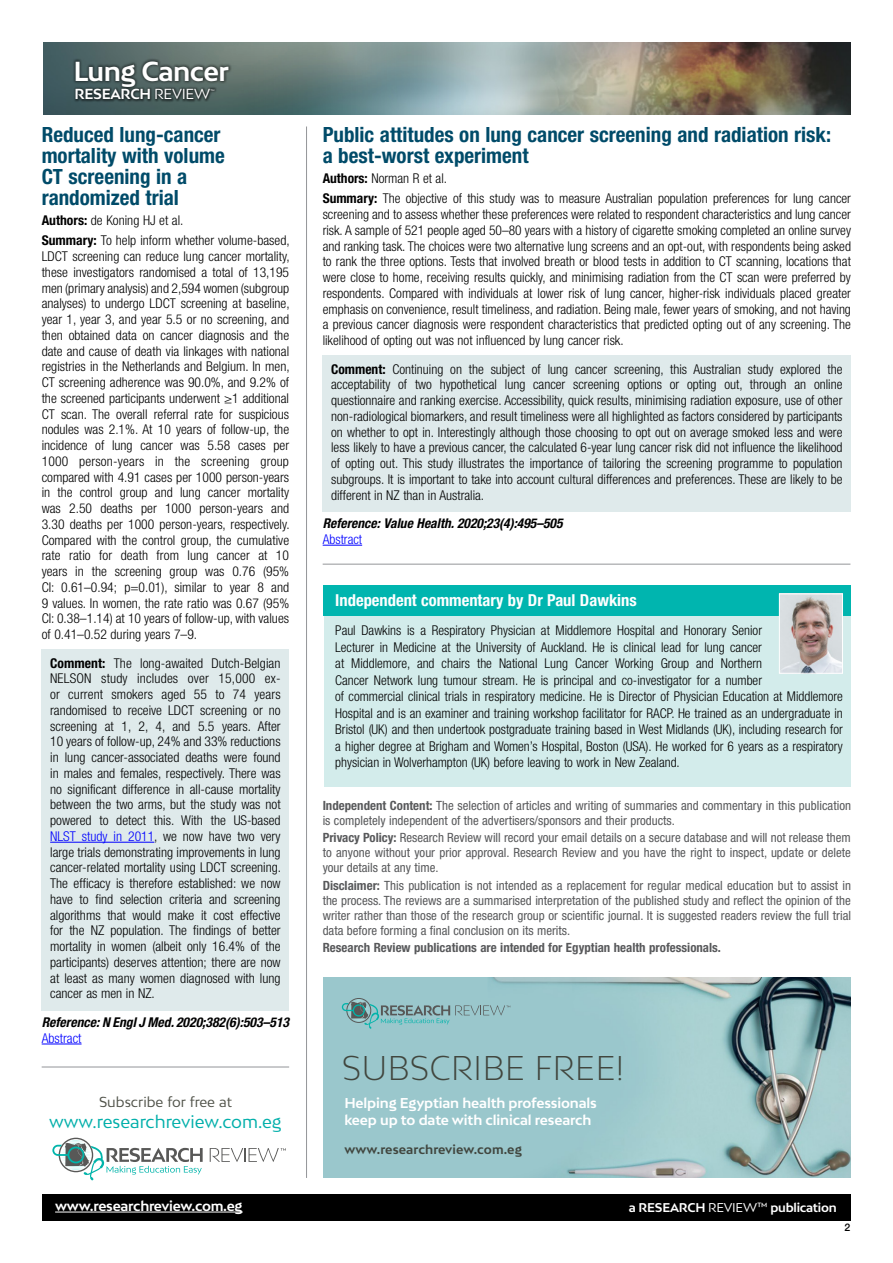
<style>
.page{position:relative;width:893px;height:1263px;background:#fff}
.page>*{position:absolute;margin:0;border:0;box-sizing:border-box;transform-origin:0 0}
.ref{font:300 32.4px "Bw Mitga";color:#41463e}
.t1{font:700 25.95px "Bw Mitga";letter-spacing:-.02em;color:#fff}
.t2{font:700 condensed 21px/21px "Helvetica Neue LT Pro";color:#004b69}
.t3{font:17.1px "Bw Mitga";color:#00afaa}
.t4{font:700 condensed 16.5px "Helvetica Neue LT Pro";color:#fff}
.t5{font:700 13.8px "Bw Mitga";letter-spacing:-.02em;color:#fff}
.t6{font:13.65px "Bw Mitga";color:#51534a}
.t7{font:300 condensed 13.5px/15.8px "Helvetica Neue LT Pro";color:#000;text-align:justify}
.ref-2{font:700 13.5px/16.5px "Bw Mitga";letter-spacing:-.01em;color:#fff}
.t8{font:italic 700 condensed 13.5px "Helvetica Neue LT Pro";color:#000}
.t9{font:300 condensed 13.5px "Helvetica Neue LT Pro";color:#00f}
.t10{font:condensed 12.75px/15px "Helvetica Neue LT Pro";color:#58595b;text-align:justify}
.t11{font:700 condensed 12.75px "Helvetica Neue LT Pro";color:#58595b}
.ref-3{font:700 12.3px "Bw Mitga";letter-spacing:.005em;color:#41463f}
.t12{font:700 12px "Bw Mitga";letter-spacing:-.02em;color:#fff}
.t13{font:500 10.5px "Helvetica Neue LT Pro";color:#000}
.t14{font:4.8px "Bw Mitga";color:#fff}
.s1{font-weight:400}
.s2{font-weight:700}
.s3{color:#00f}
</style>
<div class="page">
<div style="left:42px;top:1194px;width:808px;height:26px;background:#000"></div>
<img style="left:533px;top:43px;width:318px;height:72px">
<img style="left:43px;top:43px;width:490px;height:72px">
<div style="left:72px;top:58px;width:160px;height:32px;background:#000;opacity:.5"></div>
<div style="left:73px;top:86px;width:144px;height:17px;background:#000;opacity:.5"></div>
<hr style="left:55px;top:1212px;width:188px;height:1px;background:#fff">
<hr style="left:306px;top:126px;width:1px;height:1052px;background:#939598">
<div style="left:42px;top:649px;width:247px;height:362px;background:#dfeaeb"></div>
<hr style="left:50px;top:842px;width:104px;height:1px;background:#00f">
<hr style="left:42px;top:1044px;width:40px;height:1px;background:#00f">
<hr style="left:323px;top:564px;width:527px;height:1px;background:#939598">
<hr style="left:42px;top:1066px;width:247px;height:1px;background:#939598">
<div style="left:323px;top:355px;width:528px;height:157px;background:#dfeaeb"></div>
<hr style="left:323px;top:545px;width:39px;height:1px;background:#00f">
<div style="left:324px;top:585px;width:526px;height:202px;background:#d3eceb"></div>
<div style="left:324px;top:585px;width:527px;height:31px;background:#00b5af"></div>
<img style="left:781px;top:596px;width:60px;height:76px">
<div style="left:779px;top:594px;width:64px;height:80px;border:1px solid #fff"></div>
<svg style="left:210px;top:1148px;width:76px;height:14px"></svg>
<svg style="left:52px;top:1138px;width:151px;height:42px"></svg>
<img style="left:323px;top:977px;width:527px;height:201px">
<svg style="left:342px;top:998px;width:168px;height:31px"></svg>
<h2 class="t1" style="left:73px;top:54px;width:157px">Lung Cancer</h2>
<p class="t5" style="left:74px;top:85px;width:137px">RESEARCH <span class="s1">REVIEW</span></p>
<p class="t14" style="left:210px;top:88px;width:6px">™</p>
<p class="t2" style="left:42px;top:124px;width:185px">Reduced lung-cancer mortality with volume<br>CT screening in a randomized trial</p>
<p class="t7" style="left:42px;top:212px;width:143px"><span class="s2">Authors:</span> de Koning HJ et al.</p>
<p class="t7" style="left:42px;top:232px;width:249px"><span class="s2">Summary:</span> To help inform whether volume-based, LDCT screening can reduce lung cancer mortality, these investigators randomised a total of 13,195 men (primary analysis) and 2,594 women (subgroup analyses) to undergo LDCT screening at baseline, year 1, year 3, and year 5.5 or no screening, and then obtained data on cancer diagnosis and the date and cause of death via linkages with national registries in the Netherlands and Belgium. In men, CT screening adherence was 90.0%, and 9.2% of the screened participants underwent ≥1 additional CT scan. The overall referral rate for suspicious nodules was 2.1%. At 10 years of follow-up, the incidence of lung cancer was 5.58 cases per 1000 person-years in the screening group compared with 4.91 cases per 1000 person-years in the control group and lung cancer mortality was 2.50 deaths per 1000 person-years and 3.30 deaths per 1000 person-years, respectively.<br>Compared with the control group, the cumulative rate ratio for death from lung cancer at 10 years in the screening group was 0.76 (95% CI: 0.61–0.94; p=0.01), similar to year 8 and 9 values. In women, the rate ratio was 0.67 (95% CI: 0.38–1.14) at 10 years of follow-up, with values of 0.41–0.52 during years 7–9.</p>
<p class="t7" style="left:50px;top:655px;width:232px"><span class="s2">Comment:</span> The long-awaited Dutch-Belgian NELSON study includes over 15,000 ex&shy;or current smokers aged 55 to 74 years randomised to receive LDCT screening or no screening at 1, 2, 4, and 5.5 years. After 10 years of follow-up, 24% and 33% reductions in lung cancer-associated deaths were found in males and females, respectively. There was no significant difference in all-cause mortality between the two arms, but the study was not powered to detect this. With the US-based <span class="s3">NLST study in 2011</span>, we now have two very large trials demonstrating improvements in lung cancer-related mortality using LDCT screening.<br>The efficacy is therefore established: we now have to find selection criteria and screening algorithms that would make it cost effective for the NZ population. The findings of better mortality in women (albeit only 16.4% of the participants) deserves attention; there are now at least as many women diagnosed with lung cancer as men in NZ.</p>
<p class="t8" style="left:42px;top:1014px;width:249px">Reference: N Engl J Med. 2020;382(6):503–513</p>
<p class="t9" style="left:42px;top:1030px;width:41px">Abstract</p>
<p class="t6" style="left:99px;top:1093px;width:134px">Subscribe for free at</p>
<p class="t3" style="left:49px;top:1110px;width:234px">www.researchreview.com.eg</p>
<p class="ref-2" style="left:55px;top:1197px;width:189px">www.researchreview.com.eg</p>
<p class="t2" style="left:323px;top:124px;width:510px">Public attitudes on lung cancer screening and radiation risk: a best-worst experiment</p>
<p class="t7" style="left:323px;top:170px;width:126px"><span class="s2">Authors:</span> Norman R et al.</p>
<p class="t7" style="left:323px;top:190px;width:530px"><span class="s2">Summary:</span> The objective of this study was to measure Australian population preferences for lung cancer screening and to assess whether these preferences were related to respondent characteristics and lung cancer risk. A sample of 521 people aged 50–80 years with a history of cigarette smoking completed an online survey and ranking task. The choices were two alternative lung screens and an opt-out, with respondents being asked to rank the three options. Tests that involved breath or blood tests in addition to CT scanning, locations that were close to home, receiving results quickly, and minimising radiation from the CT scan were preferred by respondents. Compared with individuals at lower risk of lung cancer, higher-risk individuals placed greater emphasis on convenience, result timeliness, and radiation. Being male, fewer years of smoking, and not having a previous cancer diagnosis were respondent characteristics that predicted opting out of any screening. The likelihood of opting out was not influenced by lung cancer risk.</p>
<p class="t7" style="left:331px;top:361px;width:513px"><span class="s2">Comment:</span> Continuing on the subject of lung cancer screening, this Australian study explored the acceptability of two hypothetical lung cancer screening options or opting out, through an online questionnaire and ranking exercise. Accessibility, quick results, minimising radiation exposure, use of other non-radiological biomarkers, and result timeliness were all highlighted as factors considered by participants on whether to opt in. Interestingly although those choosing to opt out on average smoked less and were less likely to have a previous cancer, the calculated 6-year lung cancer risk did not influence the likelihood of opting out. This study illustrates the importance of tailoring the screening programme to population subgroups. It is important to take into account cultural differences and preferences. These are likely to be different in NZ than in Australia.</p>
<p class="t8" style="left:323px;top:515px;width:241px">Reference: Value Health. 2020;23(4):495–505</p>
<p class="t9" style="left:323px;top:531px;width:41px">Abstract</p>
<p class="t4" style="left:335px;top:590px;width:303px">Independent commentary by Dr Paul Dawkins</p>
<p class="t7" style="left:335px;top:622px;width:509px;line-height:16.5px;text-align:left">Paul Dawkins is a Respiratory Physician at Middlemore Hospital and Honorary Senior<br>Lecturer in Medicine at the University of Auckland. He is clinical lead for lung cancer<br>at Middlemore, and chairs the National Lung Cancer Working Group and Northern<br>Cancer Network lung tumour stream. He is principal and co-investigator for a number<br>of commercial clinical trials in respiratory medicine. He is Director of Physician Education at Middlemore Hospital and is an examiner and training workshop facilitator for RACP. He trained as an undergraduate in Bristol (UK) and then undertook postgraduate training based in West Midlands (UK), including research for a higher degree at Brigham and Women’s Hospital, Boston (USA). He worked for 6 years as a respiratory physician in Wolverhampton (UK) before leaving to work in New Zealand.</p>
<p class="t10" style="left:323px;top:798px;width:530px"><span class="s2">Independent Content:</span> The selection of articles and writing of summaries and commentary in this publication is completely independent of the advertisers/sponsors and their products.</p>
<p class="t10" style="left:323px;top:830px;width:530px"><span class="s2">Privacy Policy:</span> Research Review will record your email details on a secure database and will not release them to anyone without your prior approval. Research Review and you have the right to inspect, update or delete your details at any time.</p>
<p class="t10" style="left:323px;top:877px;width:530px"><span class="s2">Disclaimer:</span> This publication is not intended as a replacement for regular medical education but to assist in the process. The reviews are a summarised interpretation of the published study and reflect the opinion of the writer rather than those of the research group or scientific journal. It is suggested readers review the full trial data before forming a final conclusion on its merits.</p>
<p class="t11" style="left:323px;top:939px;width:400px">Research Review publications are intended for Egyptian health professionals.</p>
<p class="ref" style="left:342px;top:1047px;width:284px">SUBSCRIBE FREE!</p>
<p class="ref-2" style="left:344px;top:1094px;width:254px">Helping Egyptian health professionals keep up to date with clinical research</p>
<p class="ref-3" style="left:344px;top:1141px;width:179px">www.researchreview.com.eg</p>
<p class="t12" style="left:629px;top:1199px;width:209px">a RESEARCH <span class="s1">REVIEW™</span> publication</p>
<p class="t13" style="left:845px;top:1221px;width:7px">2</p>
</div>
